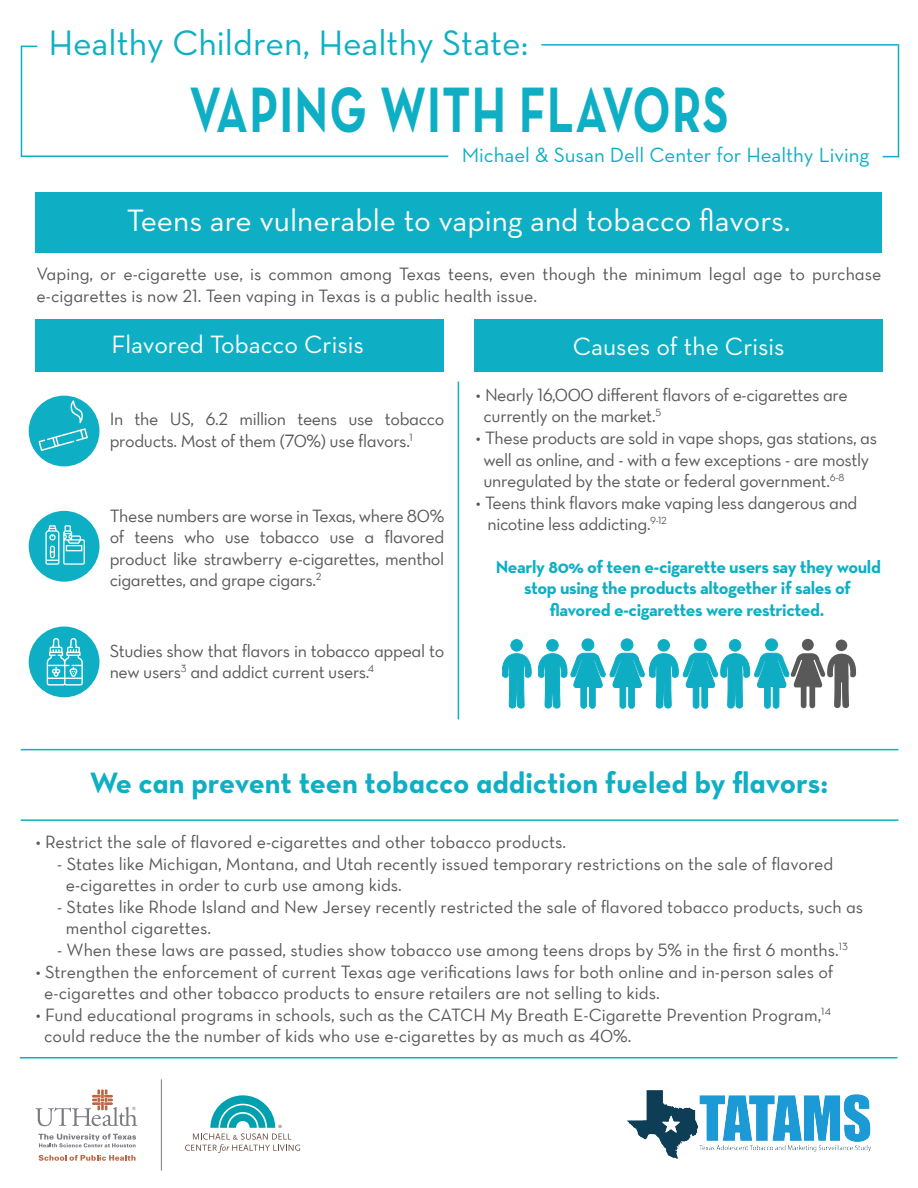
<style>
.page{position:relative;width:918px;height:1188px;background:#fff}
.page>*{position:absolute;margin:0;border:0;box-sizing:border-box;transform-origin:0 0}
.t1{font:65.25px "Neutra Text Bold Alt";letter-spacing:.025em;color:#0eafc4;scale:.74 1}
.t2{font:36px "Neutra Text";color:#0eafc4}
.t3{font:31.5px "Neutra Text";color:#fff}
.t4{font:30px "Neutra Text Bold Alt";color:#0eafc4}
.t5{font:25.5px "Neutra Text";color:#fff}
.t6{font:21px "Neutra Text";color:#0eafc4}
.t7{font:18px/21.6px "Neutra Text Book Alt";letter-spacing:-.005em;color:#595959}
.t8{font:700 18px/21.6px "Neutra Text";letter-spacing:-.02em;color:#0eafc4;text-align:center}
</style>
<div class="page">
<hr style="left:21px;top:46px;width:1px;height:110px;background:#0eafc4">
<hr style="left:21px;top:156px;width:427px;height:1px;background:#0eafc4">
<hr style="left:541px;top:44px;width:358px;height:2px;background:#0eafc4">
<hr style="left:898px;top:45px;width:1px;height:112px;background:#0eafc4">
<svg style="left:22px;top:46px;width:15px;height:1px"></svg>
<svg style="left:883px;top:156px;width:15px;height:1px"></svg>
<hr style="left:21px;top:819px;width:878px;height:2px;background:#0eafc4">
<hr style="left:21px;top:749px;width:878px;height:1px;background:#0eafc4">
<div style="left:35px;top:193px;width:847px;height:60px;background:#0eafc4"></div>
<div style="left:475px;top:320px;width:408px;height:52px;background:#0eafc4"></div>
<div style="left:35px;top:320px;width:408px;height:52px;background:#0eafc4"></div>
<div style="left:29px;top:396px;width:70px;height:70px;background:#0eafc4;border-radius:50%"></div>
<div style="left:29px;top:511px;width:70px;height:71px;background:#0eafc4;border-radius:50%"></div>
<div style="left:29px;top:627px;width:70px;height:70px;background:#0eafc4;border-radius:50%"></div>
<hr style="left:20px;top:1057px;width:878px;height:2px;background:#0eafc4">
<hr style="left:458px;top:382px;width:1px;height:337px;background:#0eafc4">
<svg style="left:185px;top:1095px;width:115px;height:58px"></svg>
<hr style="left:161px;top:1079px;width:1px;height:92px;background:#7a7c81">
<svg style="left:39px;top:1155px;width:97px;height:6px"></svg>
<svg style="left:38px;top:1134px;width:98px;height:13px"></svg>
<svg style="left:35px;top:1089px;width:102px;height:37px"></svg>
<svg style="left:38px;top:400px;width:50px;height:51px"></svg>
<svg style="left:45px;top:525px;width:40px;height:40px"></svg>
<svg style="left:47px;top:638px;width:36px;height:48px"></svg>
<div style="left:511px;top:640px;width:11px;height:11px;background:#0eadc3;border-radius:50%"></div>
<div style="left:510px;top:640px;width:13px;height:11px;border:1px solid #0eadc3;border-radius:50%"></div>
<svg style="left:502px;top:653px;width:30px;height:55px"></svg>
<svg style="left:538px;top:638px;width:319px;height:71px"></svg>
<img style="left:627px;top:1090px;width:244px;height:69px">
<h2 class="t2" style="left:49px;top:21px;width:481px">Healthy Children, Healthy State:</h2>
<h1 class="t1" style="left:189px;top:69px;width:730px">VAPING WITH FLAVORS</h1>
<p class="t6" style="left:462px;top:142px;width:409px">Michael &amp; Susan Dell Center for Healthy Living</p>
<h3 class="t3" style="left:127px;top:201px;width:665px">Teens are vulnerable to vaping and tobacco flavors.</h3>
<p class="t7" style="left:37px;top:263px;width:846px">Vaping, or e-cigarette use, is common among Texas teens, even though the minimum legal age to purchase e-cigarettes is now 21. Teen vaping in Texas is a public health issue.</p>
<h3 class="t5" style="left:112px;top:329px;width:254px">Flavored Tobacco Crisis</h3>
<h3 class="t5" style="left:573px;top:330px;width:213px">Causes of the Crisis</h3>
<p class="t7" style="left:110px;top:408px;width:336px">In the US, 6.2 million teens use tobacco products. Most of them (70%) use flavors.<sup>1</sup></p>
<p class="t7" style="left:110px;top:504px;width:336px;text-align:justify">These numbers are worse in Texas, where 80% of teens who use tobacco use a flavored product like strawberry e-cigarettes, menthol cigarettes, and grape cigars.<sup>2</sup></p>
<p class="t7" style="left:110px;top:639px;width:336px">Studies show that flavors in tobacco appeal to new users<sup>3</sup> and addict current users.<sup>4</sup></p>
<p class="t7" style="left:484px;top:384px;width:366px;text-indent:-8px">• Nearly 16,000 different flavors of e-cigarettes are currently on the market.<sup>5</sup></p>
<p class="t7" style="left:484px;top:427px;width:395px;text-indent:-8px">• These products are sold in vape shops, gas stations, as well as online, and - with a few exceptions - are mostly unregulated by the state or federal government.<sup>6-8</sup></p>
<p class="t7" style="left:487px;top:492px;width:372px;text-indent:-12px">• Teens think flavors make vaping less dangerous and nicotine less addicting.<sup>9-12</sup></p>
<p class="t8" style="left:496px;top:556px;width:387px">Nearly 80% of teen e-cigarette users say they would stop using the products altogether if sales of flavored e-cigarettes were restricted.</p>
<h3 class="t4" style="left:90px;top:764px;width:740px">We can prevent teen tobacco addiction fueled by flavors:</h3>
<p class="t7" style="left:36px;top:831px;width:532px">• Restrict the sale of flavored e-cigarettes and other tobacco products.</p>
<p class="t7" style="left:66px;top:852px;width:769px;text-indent:-8px">- States like Michigan, Montana, and Utah recently issued temporary restrictions on the sale of flavored e-cigarettes in order to curb use among kids.</p>
<p class="t7" style="left:66px;top:896px;width:799px;text-indent:-8px">- States like Rhode Island and New Jersey recently restricted the sale of flavored tobacco products, such as menthol cigarettes.</p>
<p class="t7" style="left:57px;top:939px;width:792px">- When these laws are passed, studies show tobacco use among teens drops by 5% in the first 6 months.<sup>13</sup></p>
<p class="t7" style="left:44px;top:960px;width:791px;text-indent:-8px">• Strengthen the enforcement of current Texas age verifications laws for both online and in-person sales of e-cigarettes and other tobacco products to ensure retailers are not selling to kids.</p>
<p class="t7" style="left:44px;top:1004px;width:788px;text-indent:-9px">• Fund educational programs in schools, such as the CATCH My Breath E-Cigarette Prevention Program,<sup>14 </sup>could reduce the the number of kids who use e-cigarettes by as much as 40%.</p>
</div>
